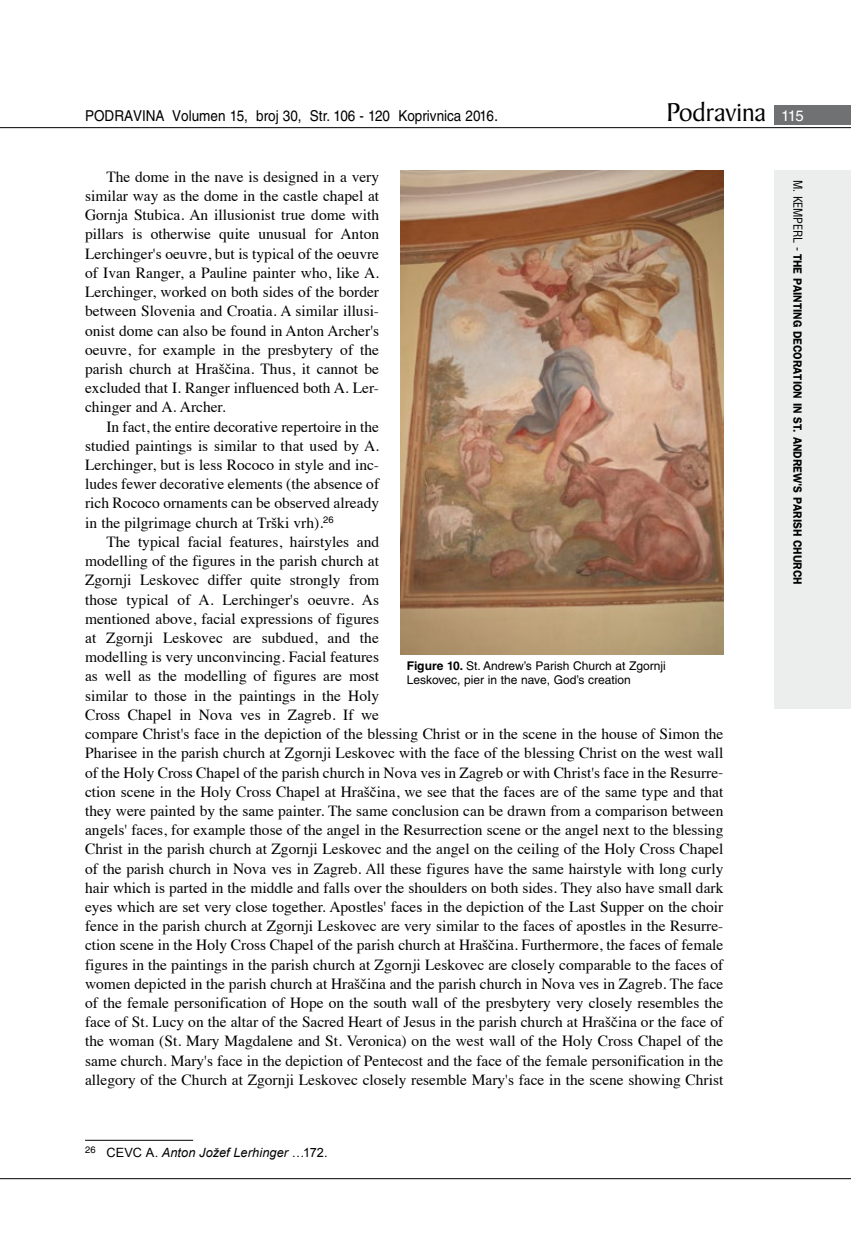
<style>
.page{position:relative;width:851px;height:1234px;background:#fff}
.page>*{position:absolute;margin:0;border:0;box-sizing:border-box;transform-origin:0 0}
.t1{font:27.6px "Baker Signet BT";color:#000}
.t2{font:15.45px/19.2px "Times";color:#000;text-align:justify}
.t3{font:15px "Helvetica LT Skin 29";color:#000;scale:.9 1}
.t4{font:italic 12.75px "Arial";letter-spacing:.005em;color:#000}
.t5{font:12px/14.4px "Helvetica LT Skin 29";color:#000}
.t6{font:600 12px "ITC Franklin Gothic Skin 29";letter-spacing:-.005em;color:#000;scale:.95 1}
.s1{font-family:"Helvetica LT Skin 29";font-size:15px;color:#fff}
.s2{font-weight:700}
.s3{font-style:normal}
.s4{font-family:"Helvetica LT Skin 29";font-weight:400;font-stretch:condensed}
</style>
<div class="page">
<div style="left:774px;top:170px;width:76px;height:538px;background:#eceded"></div>
<div style="left:774px;top:105px;width:76px;height:19px;background:#707172"></div>
<hr style="left:0;top:127px;width:850px;height:1px;background:#000">
<hr style="left:0;top:1177px;width:850px;height:1px;background:#000">
<hr style="left:85px;top:1139px;width:108px;height:1px;background:#000">
<img style="left:400px;top:170px;width:323px;height:484px">
<p class="t3" style="left:85px;top:107px;width:460px">PODRAVINA Volumen 15, broj 30, Str. 106 - 120 Koprivnica 2016.</p>
<h1 class="t1" style="left:666px;top:95px;width:139px">Podravina <span class="s1">115</span></h1>
<p class="t2" style="left:85px;top:166px;width:295px;text-indent:21px">The dome in the nave is designed in a very similar way as the dome in the castle chapel at Gornja Stubica. An illusionist true dome with pillars is otherwise quite unusual for Anton Lerchinger's oeuvre, but is typical of the oeuvre of Ivan Ranger, a Pauline painter who, like A.<br>Lerchinger, worked on both sides of the border between Slovenia and Croatia. A similar illusi&shy;onist dome can also be found in Anton Archer's oeuvre, for example in the presbytery of the parish church at Hraščina. Thus, it cannot be excluded that I. Ranger influenced both A. Ler&shy;chinger and A. Archer.</p>
<p class="t2" style="left:85px;top:415px;width:295px;text-indent:21px">In fact, the entire decorative repertoire in the studied paintings is similar to that used by A.<br>Lerchinger, but is less Rococo in style and inc&shy;ludes fewer decorative elements (the absence of rich Rococo ornaments can be observed already in the pilgrimage church at Trški vrh).<sup>26</sup></p>
<p class="t2" style="left:85px;top:530px;width:639px;text-align:left;text-indent:21px">The typical facial features, hairstyles and<br>modelling of the figures in the parish church at<br>Zgornji Leskovec differ quite strongly from<br>those typical of A. Lerchinger's oeuvre. As<br>mentioned above, facial expressions of figures<br>at Zgornji Leskovec are subdued, and the<br>modelling is very unconvincing. Facial features<br>as well as the modelling of figures are most<br>similar to those in the paintings in the Holy<br>Cross Chapel in Nova ves in Zagreb. If we<br>compare Christ's face in the depiction of the blessing Christ or in the scene in the house of Simon the Pharisee in the parish church at Zgornji Leskovec with the face of the blessing Christ on the west wall of the Holy Cross Chapel of the parish church in Nova ves in Zagreb or with Christ's face in the Resurre&shy;ction scene in the Holy Cross Chapel at Hraščina, we see that the faces are of the same type and that they were painted by the same painter. The same conclusion can be drawn from a comparison between angels' faces, for example those of the angel in the Resurrection scene or the angel next to the blessing Christ in the parish church at Zgornji Leskovec and the angel on the ceiling of the Holy Cross Chapel of the parish church in Nova ves in Zagreb. All these figures have the same hairstyle with long curly hair which is parted in the middle and falls over the shoulders on both sides. They also have small dark eyes which are set very close together. Apostles' faces in the depiction of the Last Supper on the choir fence in the parish church at Zgornji Leskovec are very similar to the faces of apostles in the Resurre&shy;ction scene in the Holy Cross Chapel of the parish church at Hraščina. Furthermore, the faces of female figures in the paintings in the parish church at Zgornji Leskovec are closely comparable to the faces of women depicted in the parish church at Hraščina and the parish church in Nova ves in Zagreb. The face of the female personification of Hope on the south wall of the presbytery very closely resembles the face of St. Lucy on the altar of the Sacred Heart of Jesus in the parish church at Hraščina or the face of the woman (St. Mary Magdalene and St. Veronica) on the west wall of the Holy Cross Chapel of the same church. Mary's face in the depiction of Pentecost and the face of the female personification in the allegory of the Church at Zgornji Leskovec closely resemble Mary's face in the scene showing Christ</p>
<p class="t5" style="left:406px;top:658px;width:261px"><span class="s2">Figure 10.</span> St. Andrew’s Parish Church at Zgornji<br>Leskovec, pier in the nave, God’s creation</p>
<p class="t4" style="left:85px;top:1144px;width:244px"><sup>26</sup> <span class="s3">CEVC A.</span> Anton Jožef Lerhinger <span class="s3">…172.</span></p>
<p class="t6" style="left:804px;top:180px;width:427px;rotate:90deg"><span class="s4">M. KEMPERL -</span> THE PAINTING DECORATION IN ST. ANDREW'S PARISH CHURCH</p>
</div>
